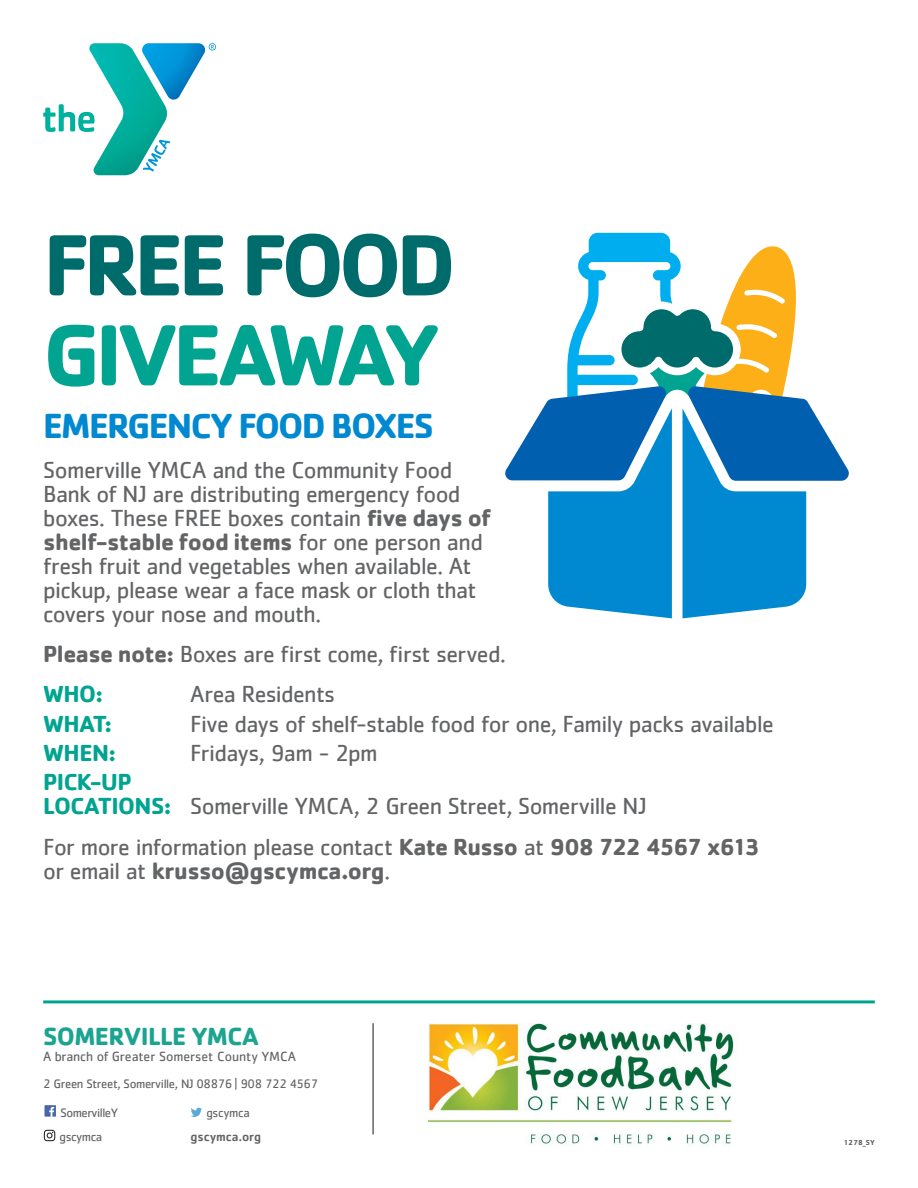
<style>
.page{position:relative;width:918px;height:1188px;background:#fff}
.page>*{position:absolute;margin:0;border:0;box-sizing:border-box;transform-origin:0 0}
.benefit_statement{font:700 90px/90px "Cachet";letter-spacing:-.065em;color:#006b6b}
.descriptor{font:700 36px "Cachet";letter-spacing:-.05em;color:#0089d0}
.t1{font:700 25.8px "Cachet";letter-spacing:-.025em;color:#1ba490}
.descriptor_copy{font:24px/24px "Cachet";letter-spacing:-.025em;color:#636466}
.info_copy{font:24px/24px "Cachet";letter-spacing:-.025em;color:#636466}
.contact_copy{font:24px/24px "Cachet";letter-spacing:-.025em;color:#636466}
.info_copy-2{font:700 24px "Cachet";letter-spacing:-.02em;color:#01a490}
.t2{font:13.8px "Cachet";letter-spacing:-.005em;color:#636466}
.t3{font:12.75px "Cachet";letter-spacing:-.03em;color:#636466}
.t4{font:500 12.75px "Cachet";letter-spacing:-.01em;color:#636466}
.job_number{font:700 7.5px "Cachet";color:#636466}
.s1{color:#01a490}
.s2{font-weight:700}
.s3{font-weight:700;color:#01a490}
</style>
<div class="page">
<svg style="left:43px;top:43px;width:173px;height:132px"></svg>
<svg style="left:191px;top:1108px;width:11px;height:9px"></svg>
<svg style="left:44px;top:1130px;width:11px;height:11px"></svg>
<svg style="left:45px;top:1105px;width:11px;height:12px"></svg>
<hr style="left:372px;top:1023px;width:2px;height:111px;background:#636466">
<hr style="left:43px;top:1000px;width:832px;height:3px;background:#01a490">
<svg style="left:505px;top:233px;width:344px;height:385px"></svg>
<img style="left:428px;top:1023px;width:308px;height:124px">
<p class="benefit_statement" style="left:43px;top:217px;width:414px">FREE FOOD<br><span class="s1">GIVEAWAY</span></p>
<p class="descriptor" style="left:43px;top:402px;width:392px">EMERGENCY FOOD BOXES</p>
<p class="descriptor_copy" style="left:43px;top:457px;width:449px">Somerville YMCA and the Community Food Bank of NJ are distributing emergency food boxes. These FREE boxes contain <span class="s2">five days of shelf-stable food items</span> for one person and fresh fruit and vegetables when available. At pickup, please wear a face mask or cloth that covers your nose and mouth.</p>
<p class="descriptor_copy" style="left:43px;top:642px;width:464px"><span class="s2">Please note:</span> Boxes are first come, first served.</p>
<p class="info_copy-2" style="left:43px;top:679px;width:61px">WHO:</p>
<p class="info_copy" style="left:190px;top:682px;width:147px">Area Residents</p>
<p class="info_copy-2" style="left:43px;top:708px;width:71px">WHAT:</p>
<p class="info_copy" style="left:190px;top:711px;width:585px">Five days of shelf-stable food for one, Family packs available</p>
<p class="info_copy-2" style="left:43px;top:737px;width:75px">WHEN:</p>
<p class="info_copy" style="left:190px;top:741px;width:189px">Fridays, 9am - 2pm</p>
<p class="info_copy" style="left:43px;top:770px;width:605px"><span class="s3">PICK-UP<br>LOCATIONS:</span> Somerville YMCA, 2 Green Street, Somerville NJ</p>
<p class="contact_copy" style="left:43px;top:834px;width:718px">For more information please contact <span class="s2">Kate Russo</span> at <span class="s2">908 722 4567 x613 </span>or email at <span class="s2">krusso@gscymca.org</span>.</p>
<p class="t1" style="left:43px;top:1019px;width:217px">SOMERVILLE YMCA</p>
<p class="t2" style="left:43px;top:1049px;width:254px">A branch of Greater Somerset County YMCA</p>
<p class="t3" style="left:43px;top:1076px;width:277px">2 Green Street, Somerville, NJ 08876 | 908 722 4567</p>
<p class="t3" style="left:206px;top:1105px;width:45px">gscymca</p>
<p class="t3" style="left:60px;top:1129px;width:44px">gscymca</p>
<p class="t3" style="left:60px;top:1105px;width:59px">SomervilleY</p>
<p class="t4" style="left:191px;top:1129px;width:72px">gscymca.org</p>
<p class="job_number" style="left:844px;top:1137px;width:32px">1278_SY</p>
</div>
